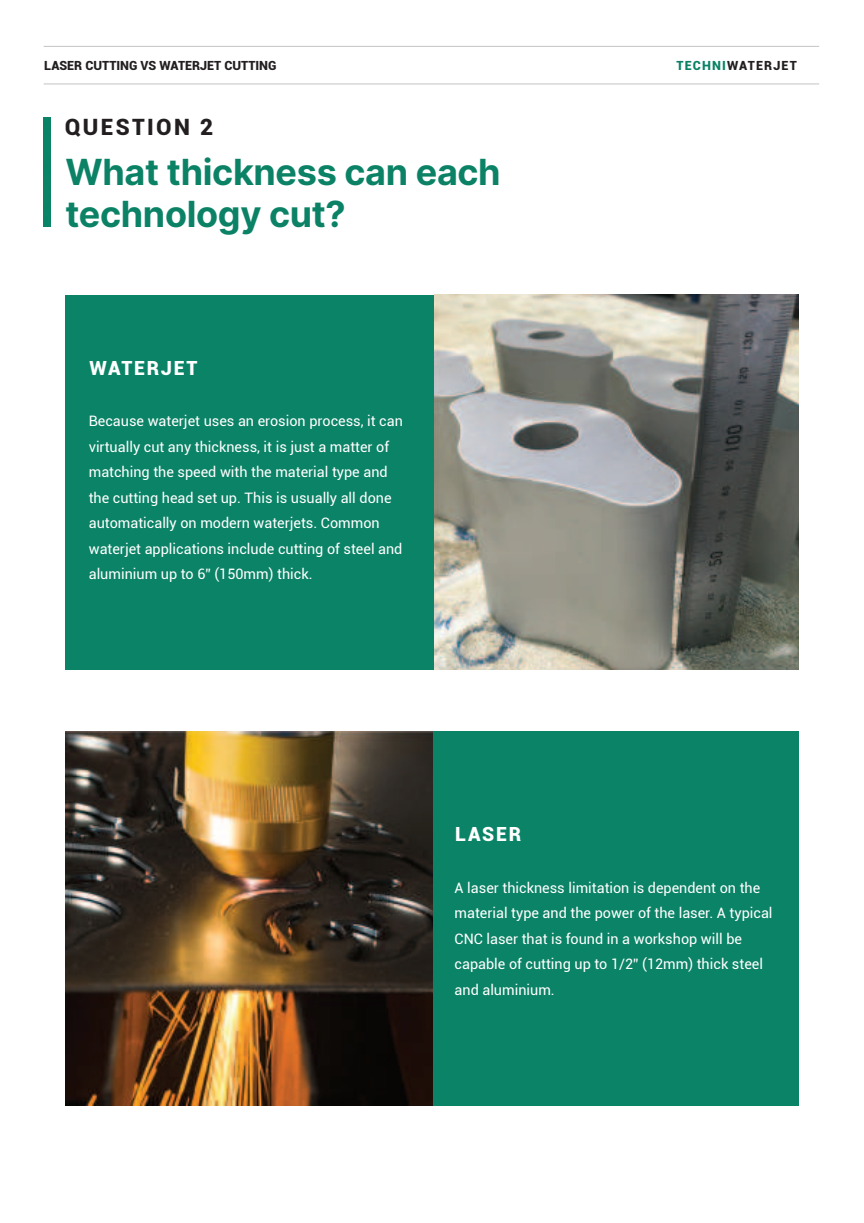
<style>
.page{position:relative;width:864px;height:1223px;background:#fff}
.page>*{position:absolute;margin:0;border:0;box-sizing:border-box;transform-origin:0 0}
.t1{font:900 22.5px "Roboto";letter-spacing:.105em;color:#231f20}
.t2{font:900 19.5px "Roboto";letter-spacing:.09em;color:#fff}
.t3{font:14.4px/25.5px "Roboto";color:#fff}
.t4{font:700 12.9px "Inter";letter-spacing:-.03em;color:#0b8265}
.t5{font:900 12.6px "Roboto";color:#231f20}
.t6{font:900 12.6px "Roboto";letter-spacing:.09em;color:#231f20}
.s1{color:#0b8265}
</style>
<div class="page">
<div style="left:65px;top:295px;width:372px;height:374px;background:#0b8366"></div>
<img style="left:65px;top:731px;width:368px;height:374px">
<img style="left:435px;top:295px;width:364px;height:374px">
<hr style="left:44px;top:46px;width:775px;height:1px;background:#c3c3c3">
<hr style="left:44px;top:83px;width:775px;height:1px;background:#c3c3c3">
<div style="left:433px;top:731px;width:366px;height:374px;background:#0b8366"></div>
<img style="left:44px;top:117px;width:6px;height:110px">
<p class="t5" style="left:44px;top:58px;width:234px">LASER CUTTING VS WATERJET CUTTING</p>
<p class="t6" style="left:677px;top:58px;width:122px"><span class="s1">TECHNI</span>WATERJET</p>
<h1 class="t1" style="left:65px;top:114px;width:150px">QUESTION 2</h1>
<p class="t4" style="left:66px;top:173px;width:437px">What thickness can each</p>
<p class="t4" style="left:66px;top:215px;width:282px">technology cut?</p>
<h2 class="t2" style="left:89px;top:357px;width:109px">WATERJET</h2>
<p class="t3" style="left:89px;top:409px;width:316px">Because waterjet uses an erosion process, it can virtually cut any thickness, it is just a matter of matching the speed with the material type and the cutting head set up. This is usually all done automatically on modern waterjets. Common waterjet applications include cutting of steel and aluminium up to 6î (150mm) thick.</p>
<h2 class="t2" style="left:455px;top:823px;width:67px">LASER</h2>
<p class="t3" style="left:455px;top:875px;width:320px">A laser thickness limitation is dependent on the material type and the power of the laser. A typical CNC laser that is found in a workshop will be capable of cutting up to 1/2î (12mm) thick steel and aluminium.</p>
</div>
